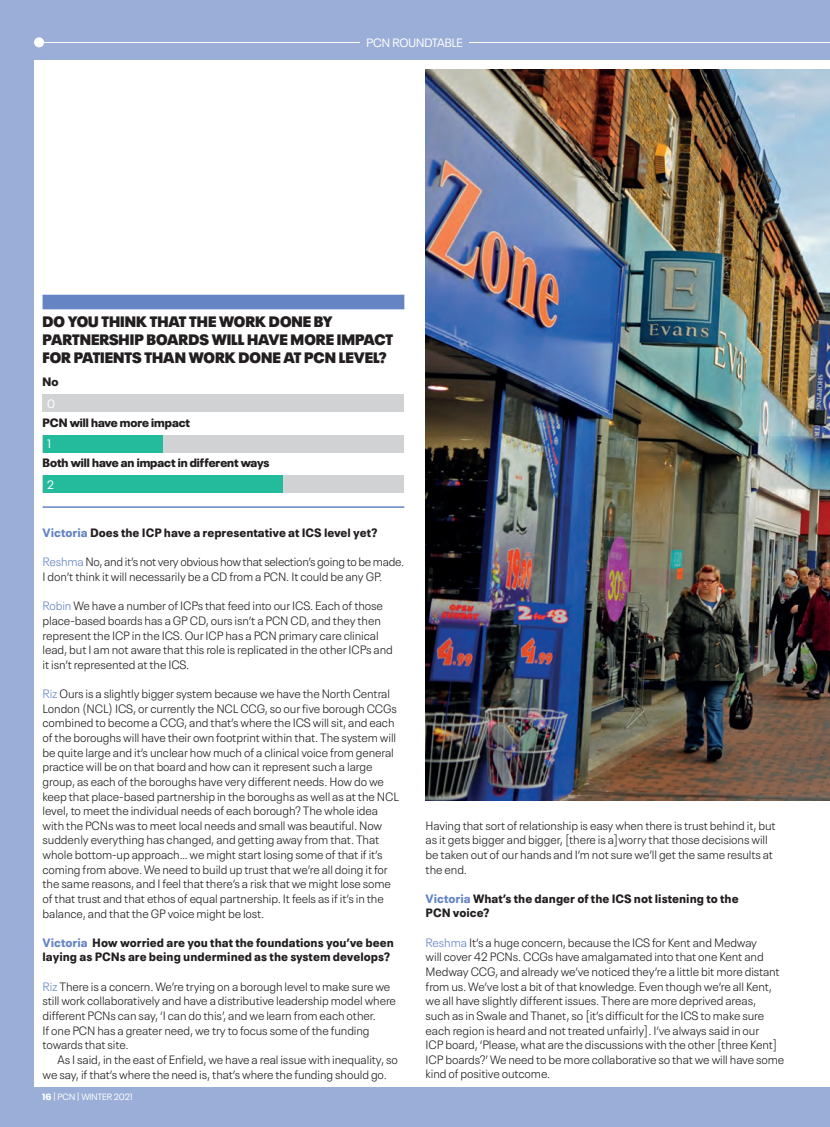
<style>
.page{position:relative;width:830px;height:1127px;background:#fff}
.page>*{position:absolute;margin:0;border:0;box-sizing:border-box;transform-origin:0 0}
.t1{font:900 15px/18px "Neue Plak";color:#231f20}
.t2{font:14.85px "Myriad Pro";color:#231f20}
.t3{font:300 12px/14.7px "Neue Plak Text";letter-spacing:-.01em;color:#231f20}
.t4{font:900 12px/14.7px "Neue Plak Text";color:#231f20}
.t5{font:900 12px "Neue Plak";color:#231f20}
.t6{font:12px "Neue Plak";color:#fff}
.t7{font:9px "Neue Plak";color:#fff}
.s1{color:#6484c3}
.s2{font-weight:900}
</style>
<div class="page">
<div style="left:0;top:0;width:829px;height:1127px;background:#9baed8"></div>
<div style="left:34px;top:60px;width:795px;height:1027px;background:#fff"></div>
<hr style="left:42px;top:42px;width:787px;height:1px;background:#fff">
<div style="left:34px;top:37px;width:10px;height:10px;background:#fff;border-radius:50%"></div>
<div style="left:360px;top:38px;width:109px;height:11px;background:#9baed8"></div>
<div style="left:43px;top:475px;width:361px;height:17px;background:#d1d2d4"></div>
<div style="left:43px;top:435px;width:361px;height:17px;background:#d1d2d4"></div>
<div style="left:43px;top:395px;width:361px;height:17px;background:#d1d2d4"></div>
<div style="left:43px;top:435px;width:120px;height:17px;background:#24bb9d"></div>
<div style="left:43px;top:475px;width:239px;height:17px;background:#24bb9d"></div>
<hr style="left:43px;top:506px;width:361px;height:2px;background:#6484c3">
<div style="left:43px;top:295px;width:361px;height:14px;background:#6484c3"></div>
<img style="left:425px;top:69px;width:404px;height:731px">
<p class="t6" style="left:366px;top:33px;width:98px">PCN ROUNDTABLE</p>
<p class="t1" style="left:43px;top:311px;width:352px">DO YOU THINK THAT THE WORK DONE BY<br>PARTNERSHIP BOARDS WILL HAVE MORE IMPACT<br>FOR PATIENTS THAN WORK DONE AT PCN LEVEL?</p>
<p class="t5" style="left:43px;top:372px;width:17px">No</p>
<p class="t6" style="left:47px;top:394px;width:9px">0</p>
<p class="t5" style="left:43px;top:413px;width:149px">PCN will have more impact</p>
<p class="t5" style="left:43px;top:453px;width:228px">Both will have an impact in different ways</p>
<p class="t6" style="left:47px;top:435px;width:5px">1</p>
<p class="t6" style="left:47px;top:475px;width:8px">2</p>
<p class="t4" style="left:43px;top:524px;width:336px"><span class="s1">Victoria</span> Does the ICP have a representative at ICS level yet?</p>
<p class="t3" style="left:43px;top:554px;width:363px"><span class="s1">Reshma</span> No, and it’s not very obvious how that selection’s going to be made.<br>I don’t think it will necessarily be a CD from a PCN. It could be any GP.</p>
<p class="t3" style="left:43px;top:597px;width:352px"><span class="s1">Robin</span> We have a number of ICPs that feed into our ICS. Each of those place-based boards has a GP CD, ours isn’t a PCN CD, and they then represent the ICP in the ICS. Our ICP has a PCN primary care clinical lead, but I am not aware that this role is replicated in the other ICPs and it isn’t represented at the ICS.</p>
<p class="t3" style="left:43px;top:685px;width:358px"><span class="s1">Riz</span> Ours is a slightly bigger system because we have the North Central London (NCL) ICS, or currently the NCL CCG, so our five borough CCGs combined to become a CCG, and that’s where the ICS will sit, and each of the boroughs will have their own footprint within that. The system will be quite large and it’s unclear how much of a clinical voice from general practice will be on that board and how can it represent such a large group, as each of the boroughs have very different needs. How do we keep that place-based partnership in the boroughs as well as at the NCL level, to meet the individual needs of each borough? The whole idea with the PCNs was to meet local needs and small was beautiful. Now suddenly everything has changed, and getting away from that. That whole bottom-up approach… we might start losing some of that if it’s coming from above. We need to build up trust that we’re all doing it for the same reasons, and I feel that there’s a risk that we might lose some of that trust and that ethos of equal partnership. It feels as if it’s in the balance, and that the GP voice might be lost.</p>
<p class="t4" style="left:43px;top:934px;width:352px"><span class="s1">Victoria</span> How worried are you that the foundations you’ve been laying as PCNs are being undermined as the system develops?</p>
<p class="t3" style="left:43px;top:978px;width:355px"><span class="s1">Riz</span> There is a concern. We’re trying on a borough level to make sure we still work collaboratively and have a distributive leadership model where different PCNs can say, ‘I can do this’, and we learn from each other.<br>If one PCN has a greater need, we try to focus some of the funding towards that site.</p>
<p class="t3" style="left:43px;top:1051px;width:357px;text-indent:15px">As I said, in the east of Enfield, we have a real issue with inequality, so we say, if that’s where the need is, that’s where the funding should go.</p>
<p class="t2" style="left:50px;top:878px;width:9px">0</p>
<p class="t2" style="left:166px;top:878px;width:9px">1</p>
<p class="t2" style="left:282px;top:878px;width:9px">2</p>
<p class="t7" style="left:42px;top:1090px;width:92px"><span class="s2">16</span> | PCN | WINTER 2021</p>
<p class="t3" style="left:425px;top:817px;width:351px">Having that sort of relationship is easy when there is trust behind it, but as it gets bigger and bigger, [there is a]worry that those decisions will be taken out of our hands and I’m not sure we’ll get the same results at the end.</p>
<p class="t4" style="left:425px;top:890px;width:314px"><span class="s1">Victoria</span> What’s the danger of the ICS not listening to the<br>PCN voice?</p>
<p class="t3" style="left:425px;top:934px;width:360px"><span class="s1">Reshma</span> It’s a huge concern, because the ICS for Kent and Medway<br>will cover 42 PCNs. CCGs have amalgamated into that one Kent and Medway CCG, and already we’ve noticed they’re a little bit more distant from us. We’ve lost a bit of that knowledge. Even though we’re all Kent, we all have slightly different issues. There are more deprived areas,<br>such as in Swale and Thanet, so [it’s difficult for the ICS to make sure each region is heard and not treated unfairly]. I’ve always said in our<br>ICP board, ‘Please, what are the discussions with the other [three Kent] ICP boards?’ We need to be more collaborative so that we will have some kind of positive outcome.</p>
</div>
